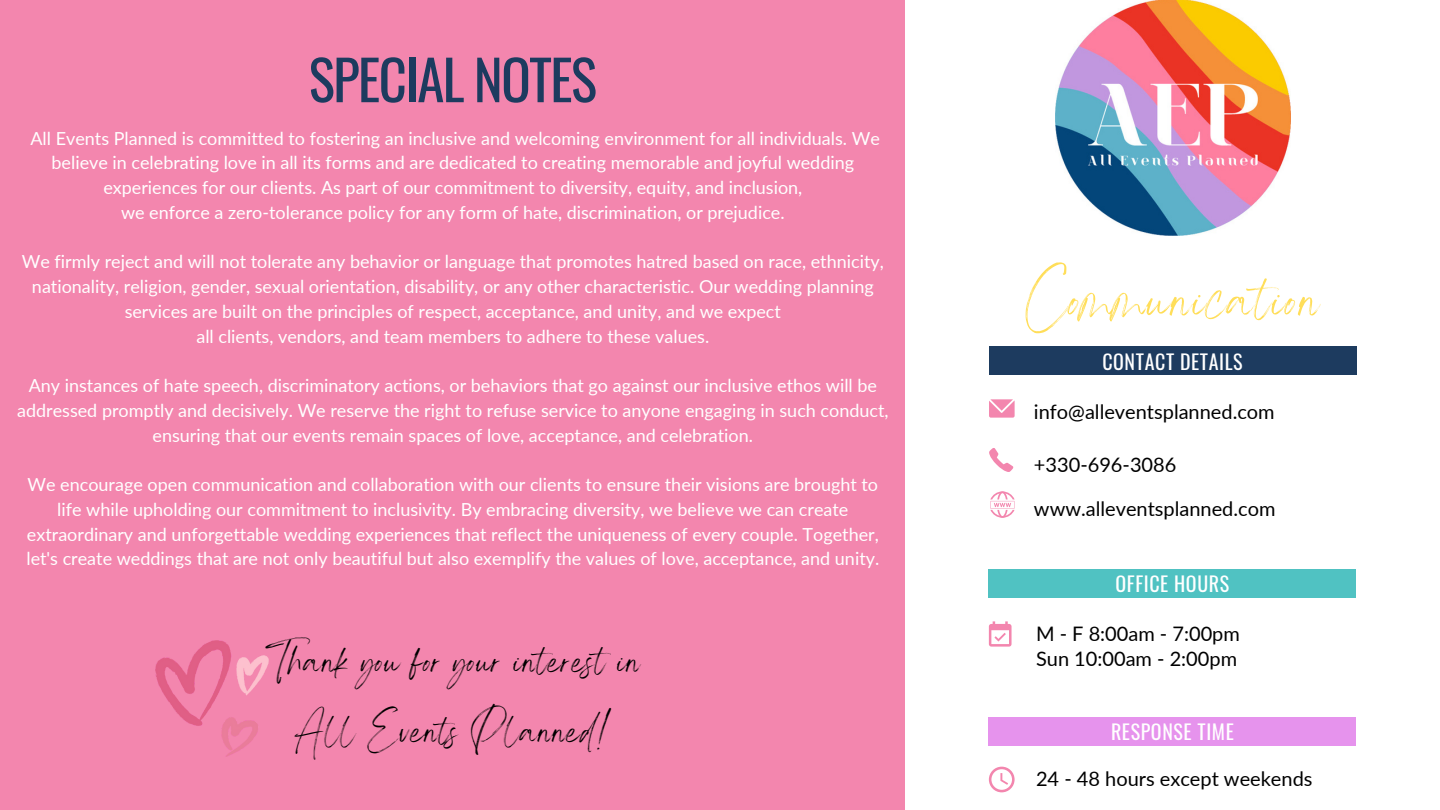
<style>
.page{position:relative;width:1440px;height:810px;background:#f386ae}
.page>*{position:absolute;margin:0;border:0;box-sizing:border-box;transform-origin:0 0}
.t1{font:75px "Angella White";letter-spacing:.02em;color:#ffde59}
.t2{font:55px "Oswald";letter-spacing:-.03em;color:#1d3b5f}
.t3{font:50px/69.8px "Angella White";letter-spacing:.02em;color:#000;text-align:center}
.t4{font:20px "Lato";color:#000}
.t5{font:20px "Oswald";letter-spacing:.03em;color:#fff}
.t6{font:18px/24.8px "Lato";color:#fff;text-align:center}
</style>
<div class="page">
<div style="left:905px;top:0;width:535px;height:810px;background:#fff"></div>
<div style="left:989px;top:569px;width:367px;height:29px;background:#50c2c2"></div>
<svg style="left:989px;top:621px;width:22px;height:26px"></svg>
<div style="left:989px;top:717px;width:367px;height:29px;background:#e693ed"></div>
<svg style="left:989px;top:767px;width:25px;height:25px"></svg>
<div style="left:989px;top:347px;width:367px;height:28px;background:#1d3b5f"></div>
<svg style="left:989px;top:448px;width:24px;height:24px"></svg>
<svg style="left:989px;top:399px;width:26px;height:18px"></svg>
<svg style="left:990px;top:491px;width:24px;height:27px"></svg>
<img style="left:1055px;top:0;width:236px;height:235px">
<img style="left:155px;top:641px;width:113px;height:115px">
<h4 class="t2" style="left:309px;top:37px;width:290px">SPECIAL NOTES</h4>
<p class="t6" style="left:30px;top:125px;width:851px">All Events Planned is committed to fostering an inclusive and welcoming environment for all individuals. We believe in celebrating love in all its forms and are dedicated to creating memorable and joyful wedding experiences for our clients. As part of our commitment to diversity, equity, and inclusion,</p>
<h5 class="t6" style="left:121px;top:200px;width:665px">we enforce a zero-tolerance policy for any form of hate, discrimination, or prejudice.</h5>
<p class="t6" style="left:22px;top:249px;width:863px">We firmly reject and will not tolerate any behavior or language that promotes hatred based on race, ethnicity, nationality, religion, gender, sexual orientation, disability, or any other characteristic. Our wedding planning services are built on the principles of respect, acceptance, and unity, and we expect</p>
<p class="t6" style="left:196px;top:323px;width:514px">all clients, vendors, and team members to adhere to these values.</p>
<h5 class="t6" style="left:17px;top:373px;width:873px">Any instances of hate speech, discriminatory actions, or behaviors that go against our inclusive ethos will be addressed promptly and decisively. We reserve the right to refuse service to anyone engaging in such conduct, ensuring that our events remain spaces of love, acceptance, and celebration.</h5>
<h5 class="t6" style="left:26px;top:472px;width:854px">We encourage open communication and collaboration with our clients to ensure their visions are brought to life while upholding our commitment to inclusivity. By embracing diversity, we believe we can create extraordinary and unforgettable wedding experiences that reflect the uniqueness of every couple. Together, let's create weddings that are not only beautiful but also exemplify the values of love, acceptance, and unity.</h5>
<p class="t3" style="left:265px;top:627px;width:376px">Thank you for your interest in<br>All Events Planned!</p>
<h2 class="t1" style="left:1026px;top:253px;width:296px">Communication</h2>
<p class="t5" style="left:1102px;top:346px;width:142px">CONTACT DETAILS</p>
<h3 class="t4" style="left:1034px;top:399px;width:242px">info@alleventsplanned.com</h3>
<p class="t4" style="left:1034px;top:452px;width:144px">+330-696-3086</p>
<p class="t4" style="left:1034px;top:496px;width:243px">www.alleventsplanned.com</p>
<p class="t5" style="left:1116px;top:568px;width:115px">OFFICE HOURS</p>
<p class="t4" style="left:1036px;top:621px;width:205px">M - F 8:00am - 7:00pm</p>
<p class="t4" style="left:1036px;top:646px;width:203px">Sun 10:00am - 2:00pm</p>
<p class="t5" style="left:1111px;top:716px;width:124px">RESPONSE TIME</p>
<p class="t4" style="left:1036px;top:766px;width:278px">24 - 48 hours except weekends</p>
</div>
